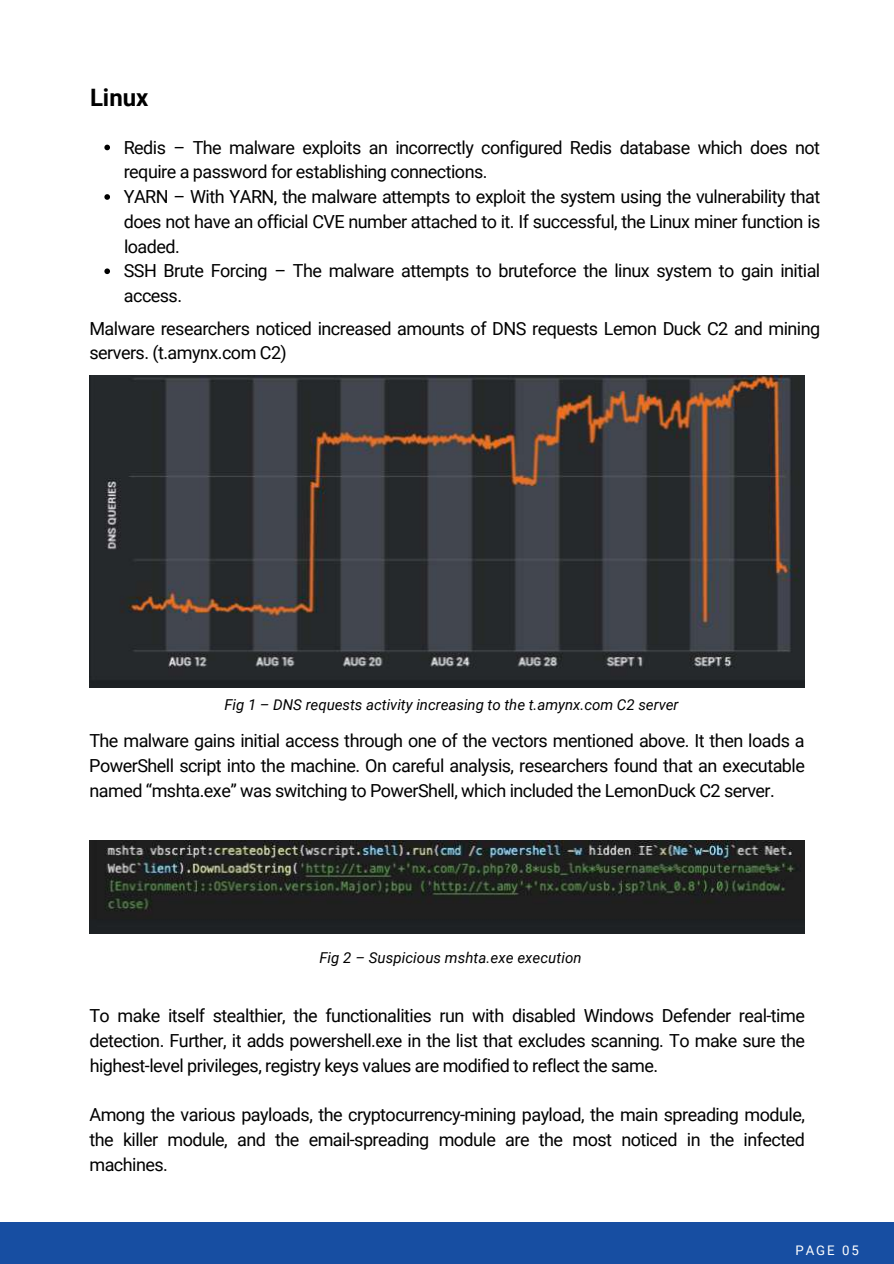
<style>
.page{position:relative;width:894px;height:1264px;background:#fff}
.page>*{position:absolute;margin:0;border:0;box-sizing:border-box;transform-origin:0 0}
.t1{font:700 24px "Roboto";color:#000}
.t2{font:18px/24.8px "Roboto";letter-spacing:-.03em;color:#000;text-align:justify}
.t3{font:italic 15px "Roboto";color:#000}
.t4{font:13.2px "Roboto";letter-spacing:.15em;color:#fff}
</style>
<div class="page">
<div style="left:0;top:1221px;width:893px;height:42px;background:#174ea2"></div>
<img style="left:89px;top:375px;width:715px;height:312px">
<img style="left:89px;top:840px;width:715px;height:93px">
<svg style="left:104px;top:145px;width:6px;height:5px"></svg>
<svg style="left:104px;top:194px;width:6px;height:6px"></svg>
<svg style="left:104px;top:268px;width:6px;height:6px"></svg>
<h1 class="t1" style="left:90px;top:81px;width:60px">Linux</h1>
<p class="t2" style="left:124px;top:134px;width:698px;text-align:left">Redis – The malware exploits an incorrectly configured Redis database which does not require a password for establishing connections.<br>YARN – With YARN, the malware attempts to exploit the system using the vulnerability that does not have an official CVE number attached to it. If successful, the Linux miner function is loaded.<br>SSH Brute Forcing – The malware attempts to bruteforce the linux system to gain initial access.</p>
<p class="t2" style="left:89px;top:315px;width:732px">Malware researchers noticed increased amounts of DNS requests Lemon Duck C2 and mining servers. (t.amynx.com C2)</p>
<p class="t3" style="left:224px;top:694px;width:455px">Fig 1 – DNS requests activity increasing to the t.amynx.com C2 server</p>
<p class="t2" style="left:89px;top:728px;width:716px">The malware gains initial access through one of the vectors mentioned above. It then loads a PowerShell script into the machine. On careful analysis, researchers found that an executable named “mshta.exe” was switching to PowerShell, which included the LemonDuck C2 server.</p>
<p class="t3" style="left:319px;top:946px;width:263px">Fig 2 – Suspicious mshta.exe execution</p>
<p class="t2" style="left:89px;top:1002px;width:717px">To make itself stealthier, the functionalities run with disabled Windows Defender real-time detection. Further, it adds powershell.exe in the list that excludes scanning. To make sure the highest-level privileges, registry keys values are modified to reflect the same.</p>
<p class="t2" style="left:89px;top:1101px;width:716px">Among the various payloads, the cryptocurrency-mining payload, the main spreading module, the killer module, and the email-spreading module are the most noticed in the infected machines.</p>
<p class="t4" style="left:795px;top:1240px;width:65px">PAGE 05</p>
</div>
